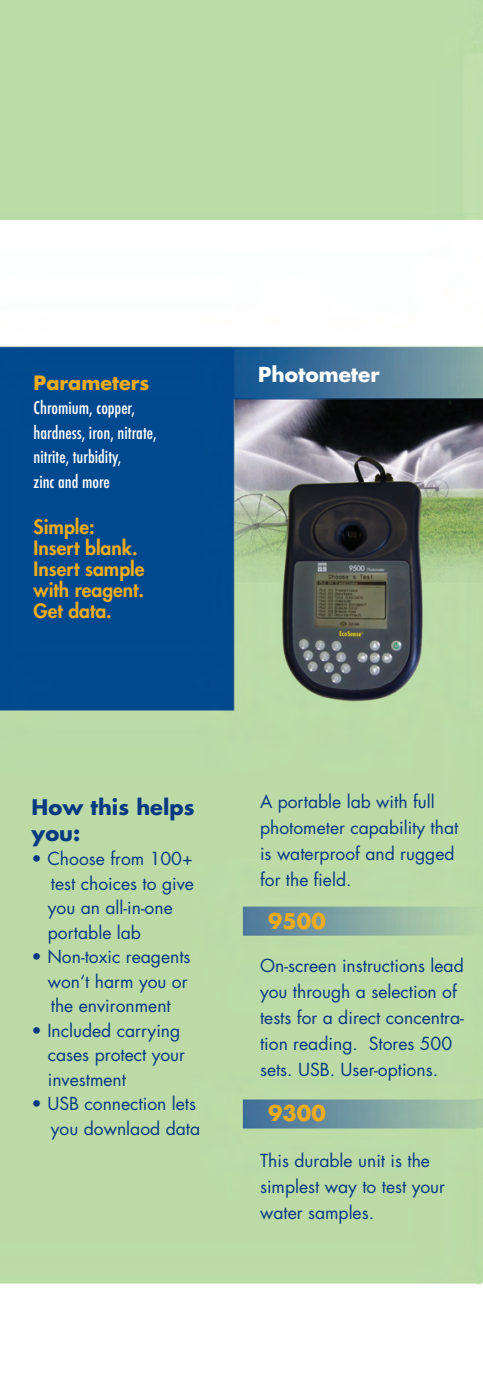
<style>
.page{position:relative;width:483px;height:1381px;background:#fff}
.page>*{position:absolute;margin:0;border:0;box-sizing:border-box;transform-origin:0 0}
.t1{font:700 21px/25.9px "Futura";color:#083981}
.t2{font:700 21px "Futura";color:#efac1c}
.t3{font:700 20.12px "Futura";color:#fff}
.t4{font:500 condensed 19.25px/24.5px "Futura T";color:#fff}
.t5{font:800 19.25px/21px "Futura";color:#efac1c}
.t6{font:700 19.25px "Futura";color:#efac1c}
.t7{font:17.5px/25.9px "Futura";color:#083981}
</style>
<div class="page">
<img style="left:0;top:0;width:483px;height:1284px">
<img style="left:476px;top:1079px;width:7px;height:206px">
<p class="t6" style="left:34px;top:374px;width:117px">Parameters</p>
<p class="t4" style="left:34px;top:397px;width:124px">Chromium, copper, hardness, iron, nitrate, nitrite, turbidity,<br>zinc and more</p>
<p class="t5" style="left:34px;top:518px;width:112px">Simple:<br>Insert blank.<br>Insert sample with reagent.<br>Get data.</p>
<p class="t3" style="left:258px;top:365px;width:123px">Photometer</p>
<p class="t1" style="left:32px;top:796px;width:164px">How this helps you:</p>
<p class="t7" style="left:48px;top:848px;width:148px;line-height:24.5px;text-indent:-16px">• Choose from 100+ test choices to give you an all-in-one portable lab</p>
<p class="t7" style="left:48px;top:946px;width:144px;line-height:24.5px;text-indent:-16px">• Non-toxic reagents won‘t harm you or the environment</p>
<p class="t7" style="left:48px;top:1020px;width:139px;line-height:24.5px;text-indent:-16px">• Included carrying cases protect your investment</p>
<p class="t7" style="left:32px;top:1093px;width:170px;line-height:24.5px;text-align:right">• USB connection lets you downlaod data</p>
<p class="t7" style="left:260px;top:790px;width:200px">A portable lab with full photometer capability that is waterproof and rugged for the field.</p>
<p class="t2" style="left:268px;top:912px;width:59px">9500</p>
<p class="t7" style="left:260px;top:954px;width:205px">On-screen instructions lead you through a selection of tests for a direct concentra&shy;tion reading. Stores 500 sets. USB. User-options.</p>
<p class="t2" style="left:268px;top:1104px;width:59px">9300</p>
<p class="t7" style="left:260px;top:1149px;width:186px">This durable unit is the simplest way to test your water samples.</p>
</div>
